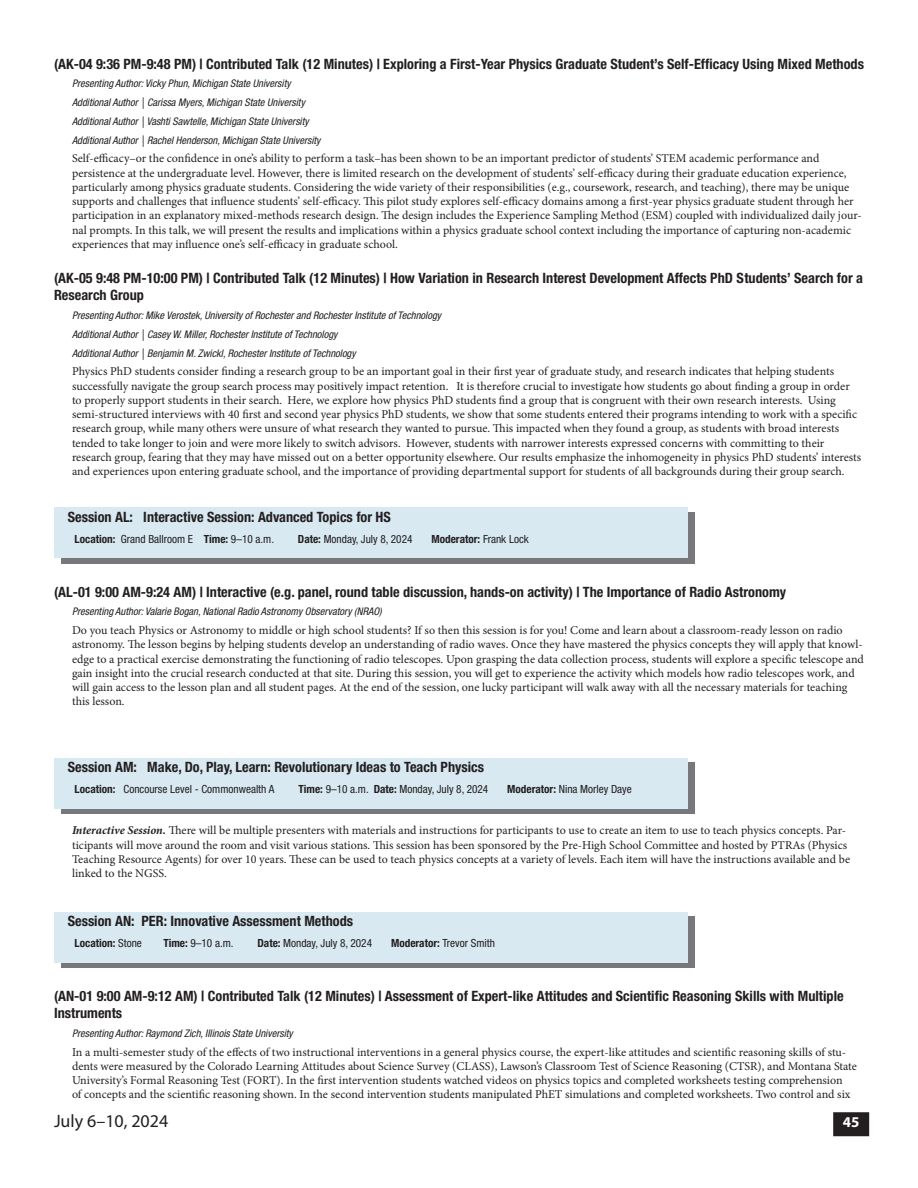
<style>
.page{position:relative;width:918px;height:1188px;background:#fff}
.page>*{position:absolute;margin:0;border:0;box-sizing:border-box;transform-origin:0 0}
.t1{font:18px "Myriad Pro";color:#231f20}
.t2{font:700 15px "Myriad Pro";color:#fff}
.subhed_abstract{font:700 condensed 14.25px/17.2px "Helvetica Neue LT Std";color:#231f20}
.abstract{font:12px/14.2px "Minion Pro";color:#231f20}
.subhed_abstract-2{font:condensed 11.25px "Helvetica Neue LT Std";color:#231f20}
.subhed_abstract-3{font:700 condensed 11.25px "Helvetica Neue LT Std";color:#231f20}
.contact{font:italic condensed 10.5px "Helvetica Neue LT Std";color:#231f20}
.s1{font-weight:700}
.s2{font-weight:400}
.s3{font-weight:700;font-style:italic}
</style>
<div class="page">
<div style="left:834px;top:1113px;width:34px;height:23px;background:#231f20"></div>
<div style="left:833px;top:1112px;width:36px;height:24px;border:2px solid #231f20"></div>
<div style="left:61px;top:512px;width:633px;height:52px;background:#76787b"></div>
<div style="left:54px;top:508px;width:634px;height:50px;background:#d8e9f1"></div>
<svg style="left:61px;top:762px;width:633px;height:52px;background:#85898d"></svg>
<div style="left:54px;top:758px;width:634px;height:50px;background:#d8e9f1"></div>
<svg style="left:61px;top:916px;width:633px;height:52px;background:#85898d"></svg>
<div style="left:54px;top:912px;width:634px;height:50px;background:#d8e9f1"></div>
<p class="subhed_abstract" style="left:54px;top:55px;width:812px">(AK-04 9:36 PM-9:48 PM) | Contributed Talk (12 Minutes) | Exploring a First-Year Physics Graduate Student’s Self-Efficacy Using Mixed Methods</p>
<p class="contact" style="left:72px;top:78px;width:220px">Presenting Author: Vicky Phun, Michigan State University</p>
<p class="contact" style="left:72px;top:96px;width:234px">Additional Author | Carissa Myers, Michigan State University</p>
<p class="contact" style="left:72px;top:115px;width:238px">Additional Author | Vashti Sawtelle, Michigan State University</p>
<p class="contact" style="left:72px;top:134px;width:250px">Additional Author | Rachel Henderson, Michigan State University</p>
<p class="abstract" style="left:72px;top:152px;width:791px">Self-efficacy–or the confidence in one’s ability to perform a task–has been shown to be an important predictor of students’ STEM academic performance and persistence at the undergraduate level. However, there is limited research on the development of students’ self-efficacy during their graduate education experience, particularly among physics graduate students. Considering the wide variety of their responsibilities (e.g., coursework, research, and teaching), there may be unique supports and challenges that influence students’ self-efficacy. This pilot study explores self-efficacy domains among a first-year physics graduate student through her participation in an explanatory mixed-methods research design. The design includes the Experience Sampling Method (ESM) coupled with individualized daily jour&shy;nal prompts. In this talk, we will present the results and implications within a physics graduate school context including the importance of capturing non-academic experiences that may influence one’s self-efficacy in graduate school.</p>
<p class="subhed_abstract" style="left:54px;top:269px;width:811px">(AK-05 9:48 PM-10:00 PM) | Contributed Talk (12 Minutes) | How Variation in Research Interest Development Affects PhD Students’ Search for a<br>Research Group</p>
<p class="contact" style="left:72px;top:309px;width:371px">Presenting Author: Mike Verostek, University of Rochester and Rochester Institute of Technology</p>
<p class="contact" style="left:72px;top:328px;width:267px">Additional Author | Casey W. Miller, Rochester Institute of Technology</p>
<p class="contact" style="left:72px;top:347px;width:285px">Additional Author | Benjamin M. Zwickl, Rochester Institute of Technology</p>
<p class="abstract" style="left:72px;top:365px;width:791px">Physics PhD students consider finding a research group to be an important goal in their first year of graduate study, and research indicates that helping students successfully navigate the group search process may positively impact retention. It is therefore crucial to investigate how students go about finding a group in order to properly support students in their search. Here, we explore how physics PhD students find a group that is congruent with their own research interests. Using semi-structured interviews with 40 first and second year physics PhD students, we show that some students entered their programs intending to work with a specific research group, while many others were unsure of what research they wanted to pursue. This impacted when they found a group, as students with broad interests tended to take longer to join and were more likely to switch advisors. However, students with narrower interests expressed concerns with committing to their research group, fearing that they may have missed out on a better opportunity elsewhere. Our results emphasize the inhomogeneity in physics PhD students’ interests and experiences upon entering graduate school, and the importance of providing departmental support for students of all backgrounds during their group search.</p>
<p class="subhed_abstract" style="left:68px;top:508px;width:325px">Session AL: Interactive Session: Advanced Topics for HS</p>
<p class="subhed_abstract-2" style="left:75px;top:532px;width:201px"><span class="s1">Location:</span> Grand Ballroom E <span class="s1">Time:</span> 9–10 a.m.</p>
<p class="subhed_abstract-2" style="left:298px;top:532px;width:116px"><span class="s1">Date:</span> Monday, July 8, 2024</p>
<p class="subhed_abstract-3" style="left:431px;top:532px;width:99px">Moderator: <span class="s2">Frank Lock</span></p>
<p class="subhed_abstract" style="left:54px;top:583px;width:734px">(AL-01 9:00 AM-9:24 AM) | Interactive (e.g. panel, round table discussion, hands-on activity) | The Importance of Radio Astronomy</p>
<p class="contact" style="left:72px;top:606px;width:311px">Presenting Author: Valarie Bogan, National Radio Astronomy Observatory (NRAO)</p>
<p class="abstract" style="left:72px;top:623px;width:793px">Do you teach Physics or Astronomy to middle or high school students? If so then this session is for you! Come and learn about a classroom-ready lesson on radio astronomy. The lesson begins by helping students develop an understanding of radio waves. Once they have mastered the physics concepts they will apply that knowl&shy;edge to a practical exercise demonstrating the functioning of radio telescopes. Upon grasping the data collection process, students will explore a specific telescope and gain insight into the crucial research conducted at that site. During this session, you will get to experience the activity which models how radio telescopes work, and will gain access to the lesson plan and all student pages. At the end of the session, one lucky participant will walk away with all the necessary materials for teaching this lesson.</p>
<p class="subhed_abstract" style="left:68px;top:759px;width:418px">Session AM: Make, Do, Play, Learn: Revolutionary Ideas to Teach Physics</p>
<p class="subhed_abstract-2" style="left:75px;top:782px;width:201px"><span class="s1">Location:</span> Concourse Level - Commonwealth A</p>
<p class="subhed_abstract-2" style="left:299px;top:782px;width:191px"><span class="s1">Time:</span> 9–10 a.m. <span class="s1">Date:</span> Monday, July 8, 2024</p>
<p class="subhed_abstract-2" style="left:507px;top:782px;width:126px"><span class="s1">Moderator:</span> Nina Morley Daye</p>
<p class="abstract" style="left:72px;top:824px;width:780px"><span class="s3">Interactive Session.</span> There will be multiple presenters with materials and instructions for participants to use to create an item to use to teach physics concepts. Par&shy;ticipants will move around the room and visit various stations. This session has been sponsored by the Pre-High School Committee and hosted by PTRAs (Physics Teaching Resource Agents) for over 10 years. These can be used to teach physics concepts at a variety of levels. Each item will have the instructions available and be linked to the NGSS.</p>
<p class="subhed_abstract" style="left:68px;top:912px;width:287px">Session AN: PER: Innovative Assessment Methods</p>
<p class="subhed_abstract-3" style="left:75px;top:936px;width:69px">Location: <span class="s2">Stone</span></p>
<p class="subhed_abstract-2" style="left:164px;top:936px;width:72px"><span class="s1">Time:</span> 9–10 a.m.</p>
<p class="subhed_abstract-2" style="left:257px;top:936px;width:116px"><span class="s1">Date:</span> Monday, July 8, 2024</p>
<p class="subhed_abstract-2" style="left:391px;top:936px;width:106px"><span class="s1">Moderator:</span> Trevor Smith</p>
<p class="subhed_abstract" style="left:54px;top:987px;width:791px">(AN-01 9:00 AM-9:12 AM) | Contributed Talk (12 Minutes) | Assessment of Expert-like Attitudes and Scientific Reasoning Skills with Multiple<br>Instruments</p>
<p class="contact" style="left:72px;top:1027px;width:222px">Presenting Author: Raymond Zich, Illinois State University</p>
<p class="abstract" style="left:72px;top:1045px;width:787px">In a multi-semester study of the effects of two instructional interventions in a general physics course, the expert-like attitudes and scientific reasoning skills of stu&shy;dents were measured by the Colorado Learning Attitudes about Science Survey (CLASS), Lawson’s Classroom Test of Science Reasoning (CTSR), and Montana State University’s Formal Reasoning Test (FORT). In the first intervention students watched videos on physics topics and completed worksheets testing comprehension<br>of concepts and the scientific reasoning shown. In the second intervention students manipulated PhET simulations and completed worksheets. Two control and six</p>
<h1 class="t1" style="left:54px;top:1110px;width:116px">July 6–10, 2024</h1>
<p class="t2" style="left:843px;top:1113px;width:18px">45</p>
</div>
